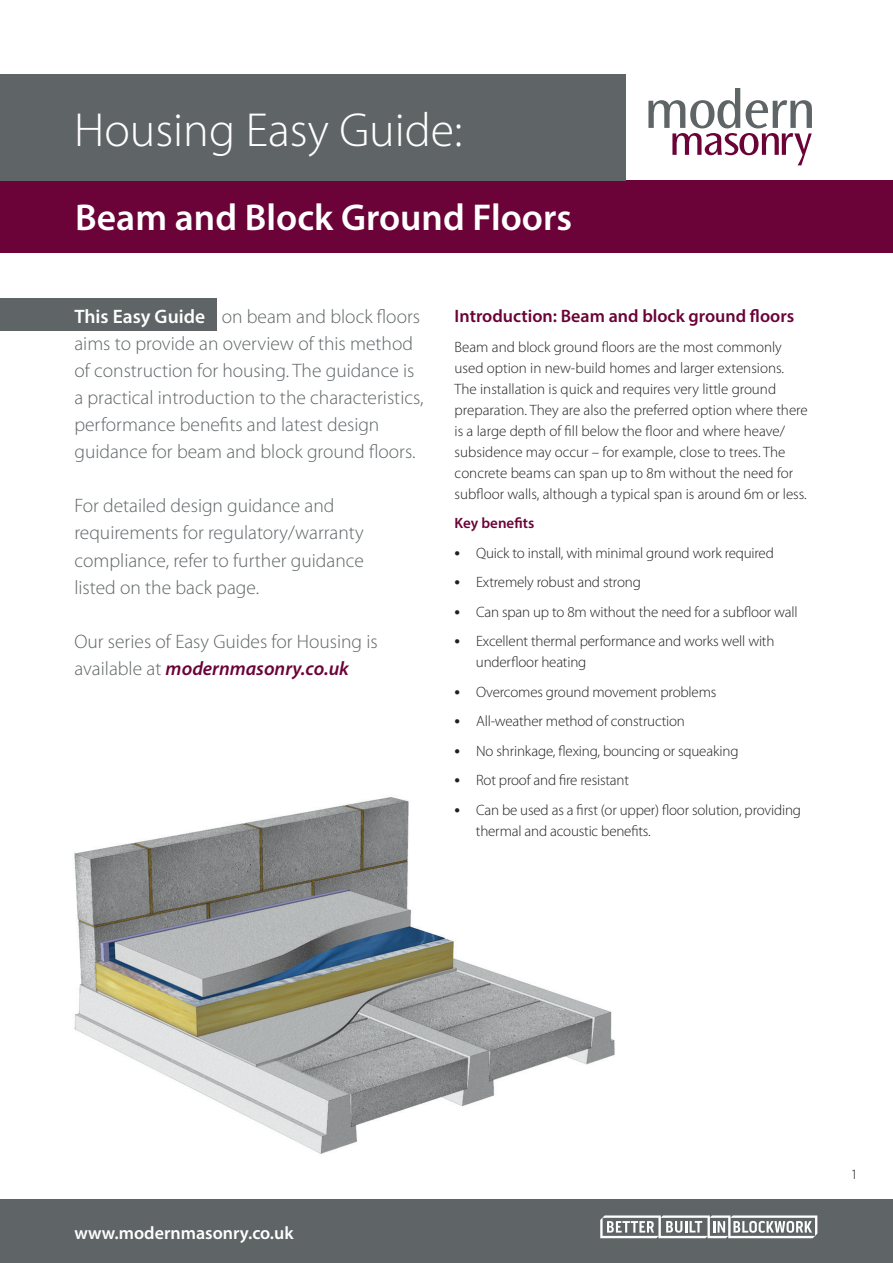
<style>
.page{position:relative;width:893px;height:1263px;background:#fff}
.page>*{position:absolute;margin:0;border:0;box-sizing:border-box;transform-origin:0 0}
.t1{font:300 48px "Myriad Pro";color:#fff}
.t2{font:600 37.5px "Myriad Pro";color:#fff}
.t3{font:300 19.5px/27px "Myriad Pro";color:#5f6567}
.t4{font:600 18px "Myriad Pro";color:#6b0338}
.t5{font:600 18px "Myriad Pro";color:#fff}
.t6{font:300 15px/21px "Myriad Pro";letter-spacing:-.01em;color:#231f20}
.t7{font:600 15px "Myriad Pro";color:#6b0338}
.t8{font:300 14.25px "Myriad Pro";color:#231f20}
.s1{font-weight:600;color:#fff}
.s2{font-weight:600;font-style:italic;color:#6b0338}
.s3{font-weight:600;font-size:18px}
</style>
<div class="page">
<div style="left:0;top:181px;width:893px;height:72px;background:#6b0338"></div>
<div style="left:0;top:298px;width:217px;height:33px;background:#5f6567"></div>
<div style="left:0;top:74px;width:626px;height:107px;background:#5f6567"></div>
<div style="left:0;top:1199px;width:893px;height:64px;background:#5f6567"></div>
<img style="left:74px;top:797px;width:541px;height:357px">
<svg style="left:648px;top:88px;width:164px;height:77px"></svg>
<svg style="left:600px;top:1215px;width:217px;height:23px"></svg>
<h1 class="t1" style="left:74px;top:104px;width:390px">Housing Easy Guide:</h1>
<h2 class="t2" style="left:75px;top:193px;width:498px">Beam and Block Ground Floors</h2>
<p class="t3" style="left:74px;top:304px;width:351px"><span class="s1">This Easy Guide</span> on beam and block floors aims to provide an overview of this method of construction for housing. The guidance is a practical introduction to the characteristics, performance benefits and latest design guidance for beam and block ground floors.</p>
<h3 class="t3" style="left:74px;top:493px;width:291px">For detailed design guidance and requirements for regulatory/warranty compliance, refer to further guidance listed on the back page.</h3>
<h3 class="t3" style="left:74px;top:628px;width:305px">Our series of Easy Guides for Housing is available at <span class="s2">modernmasonry.co.uk</span></h3>
<p class="t4" style="left:455px;top:305px;width:341px">Introduction: Beam and block ground floors</p>
<p class="t6" style="left:455px;top:337px;width:355px">Beam and block ground floors are the most commonly used option in new-build homes and larger extensions.<br>The installation is quick and requires very little ground preparation. They are also the preferred option where there is a large depth of fill below the floor and where heave/ subsidence may occur – for example, close to trees. The concrete beams can span up to 8m without the need for subfloor walls, although a typical span is around 6m or less.</p>
<p class="t7" style="left:455px;top:514px;width:81px">Key benefits</p>
<p class="t6" style="left:455px;top:543px;width:321px"><span class="s3">•</span> Quick to install, with minimal ground work required</p>
<p class="t6" style="left:455px;top:572px;width:188px"><span class="s3">•</span> Extremely robust and strong</p>
<p class="t6" style="left:455px;top:602px;width:345px"><span class="s3">•</span> Can span up to 8m without the need for a subfloor wall</p>
<p class="t6" style="left:476px;top:631px;width:300px;text-indent:-21px"><span class="s3">•</span> Excellent thermal performance and works well with underfloor heating</p>
<p class="t6" style="left:455px;top:682px;width:263px"><span class="s3">•</span> Overcomes ground movement problems</p>
<p class="t6" style="left:455px;top:711px;width:232px"><span class="s3">•</span> All-weather method of construction</p>
<p class="t6" style="left:455px;top:741px;width:285px"><span class="s3">•</span> No shrinkage, flexing, bouncing or squeaking</p>
<p class="t6" style="left:455px;top:770px;width:176px"><span class="s3">•</span> Rot proof and fire resistant</p>
<p class="t6" style="left:476px;top:800px;width:327px;text-indent:-21px"><span class="s3">•</span> Can be used as a first (or upper) floor solution, providing thermal and acoustic benefits.</p>
<p class="t5" style="left:74px;top:1221px;width:221px">www.modernmasonry.co.uk</p>
<p class="t8" style="left:851px;top:1166px;width:8px">1</p>
</div>
